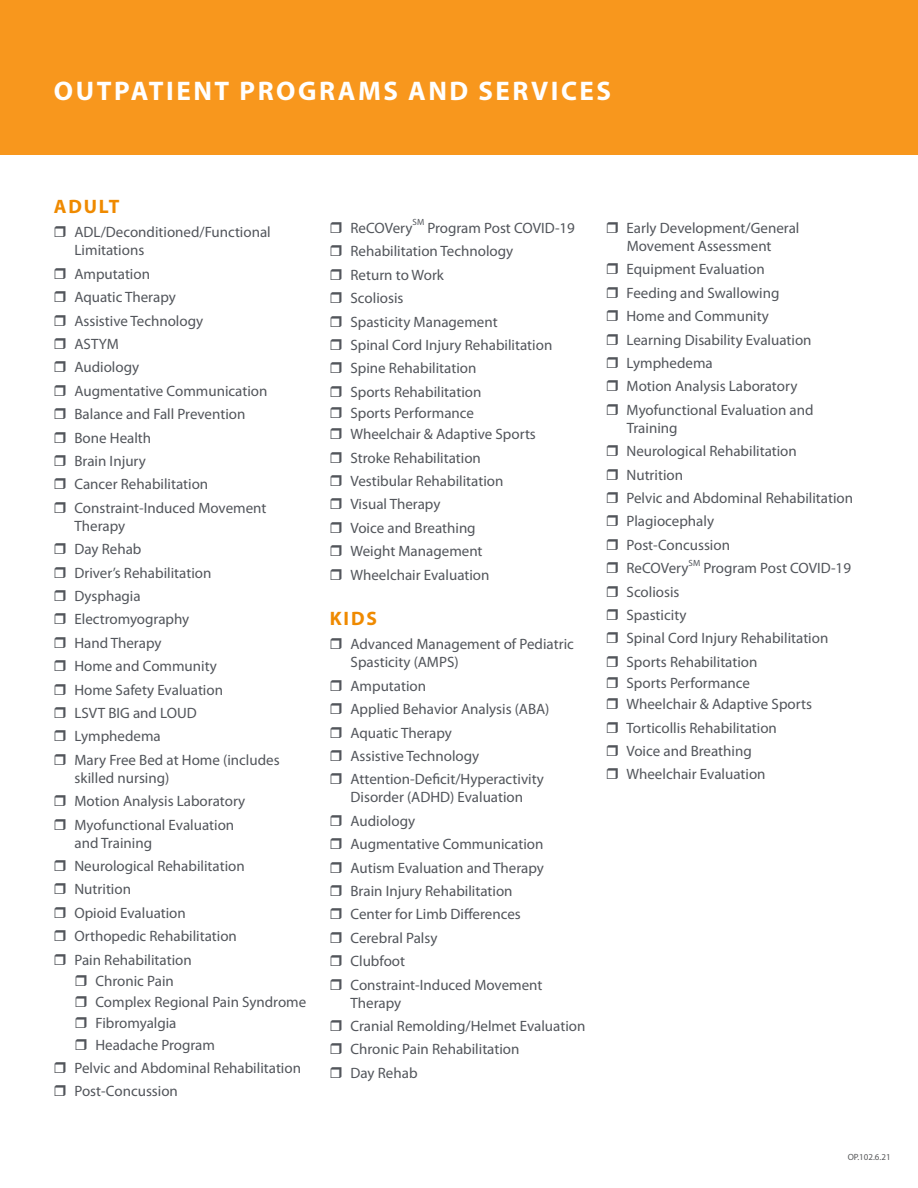
<style>
.page{position:relative;width:918px;height:1188px;background:#fff}
.page>*{position:absolute;margin:0;border:0;box-sizing:border-box;transform-origin:0 0}
.t1{font:700 27px "Myriad Pro";letter-spacing:.095em;color:#fff}
.t2{font:700 19.5px "Myriad Pro";letter-spacing:.095em;color:#ef8a00}
.t3{font:15px/23.4px "Myriad Pro";color:#52555b}
.t4{font:9px "Myriad Pro";color:#58595b}
.t5{font:9px "Myriad Pro";color:#52555b}
</style>
<div class="page">
<div style="left:0;top:0;width:918px;height:154px;background:#f8971d"></div>
<h1 class="t1" style="left:54px;top:73px;width:559px">OUTPATIENT PROGRAMS AND SERVICES</h1>
<h2 class="t2" style="left:54px;top:193px;width:67px">ADULT</h2>
<p class="t3" style="left:74px;top:223px;width:198px;line-height:18px">ADL/Deconditioned/Functional<br>Limitations</p>
<p class="t3" style="left:74px;top:262px;width:195px">Amputation<br>Aquatic Therapy<br>Assistive Technology<br>ASTYM<br>Audiology<br>Augmentative Communication<br>Balance and Fall Prevention<br>Bone Health<br>Brain Injury<br>Cancer Rehabilitation<br>Constraint-Induced Movement</p>
<p class="t3" style="left:74px;top:514px;width:207px">Therapy<br>Day Rehab<br>Driver’s Rehabilitation<br>Dysphagia<br>Electromyography<br>Hand Therapy<br>Home and Community<br>Home Safety Evaluation<br>LSVT BIG and LOUD<br>Lymphedema<br>Mary Free Bed at Home (includes</p>
<p class="t3" style="left:74px;top:766px;width:172px">skilled nursing)<br>Motion Analysis Laboratory<br>Myofunctional Evaluation</p>
<p class="t3" style="left:74px;top:831px;width:172px">and Training<br>Neurological Rehabilitation<br>Nutrition<br>Opioid Evaluation<br>Orthopedic Rehabilitation<br>Pain Rehabilitation</p>
<p class="t3" style="left:95px;top:970px;width:212px;line-height:21.3px">Chronic Pain<br>Complex Regional Pain Syndrome<br>Fibromyalgia<br>Headache Program</p>
<p class="t3" style="left:74px;top:1056px;width:228px">Pelvic and Abdominal Rehabilitation<br>Post-Concussion</p>
<p class="t5" style="left:413px;top:217px;width:13px">SM</p>
<p class="t3" style="left:350px;top:216px;width:226px;text-indent:77px">Program Post COVID-19<br>Rehabilitation Technology<br>Return to Work<br>Scoliosis<br>Spasticity Management<br>Spinal Cord Injury Rehabilitation<br>Spine Rehabilitation<br>Sports Rehabilitation</p>
<p class="t3" style="left:350px;top:402px;width:187px;line-height:21.3px">Sports Performance<br>Wheelchair &amp; Adaptive Sports</p>
<p class="t3" style="left:350px;top:446px;width:154px">Stroke Rehabilitation<br>Vestibular Rehabilitation<br>Visual Therapy<br>Voice and Breathing<br>Weight Management<br>Wheelchair Evaluation</p>
<h2 class="t2" style="left:330px;top:605px;width:49px">KIDS</h2>
<p class="t3" style="left:350px;top:635px;width:225px;line-height:18px">Advanced Management of Pediatric<br>Spasticity (AMPS)</p>
<p class="t3" style="left:350px;top:674px;width:201px">Amputation<br>Applied Behavior Analysis (ABA)<br>Aquatic Therapy<br>Assistive Technology<br>Attention-Deficit/Hyperactivity</p>
<p class="t3" style="left:350px;top:785px;width:195px">Disorder (ADHD) Evaluation<br>Audiology<br>Augmentative Communication<br>Autism Evaluation and Therapy<br>Brain Injury Rehabilitation<br>Center for Limb Differences<br>Cerebral Palsy<br>Clubfoot<br>Constraint-Induced Movement</p>
<p class="t3" style="left:350px;top:991px;width:236px">Therapy<br>Cranial Remolding/Helmet Evaluation<br>Chronic Pain Rehabilitation<br>Day Rehab</p>
<p class="t3" style="left:350px;top:216px;width:64px">ReCOVery</p>
<p class="t3" style="left:627px;top:219px;width:174px;line-height:18px">Early Development/General<br>Movement Assessment</p>
<p class="t3" style="left:627px;top:257px;width:189px">Equipment Evaluation<br>Feeding and Swallowing<br>Home and Community<br>Learning Disability Evaluation<br>Lymphedema<br>Motion Analysis Laboratory<br>Myofunctional Evaluation and</p>
<p class="t3" style="left:627px;top:416px;width:228px">Training<br>Neurological Rehabilitation<br>Nutrition<br>Pelvic and Abdominal Rehabilitation<br>Plagiocephaly<br>Post-Concussion<br>ReCOVery</p>
<p class="t5" style="left:689px;top:557px;width:13px">SM</p>
<p class="t3" style="left:703px;top:556px;width:149px">Program Post COVID-19</p>
<p class="t3" style="left:627px;top:580px;width:203px">Scoliosis<br>Spasticity<br>Spinal Cord Injury Rehabilitation<br>Sports Rehabilitation</p>
<p class="t3" style="left:627px;top:672px;width:187px;line-height:21.3px">Sports Performance<br>Wheelchair &amp; Adaptive Sports</p>
<p class="t3" style="left:627px;top:716px;width:152px">Torticollis Rehabilitation<br>Voice and Breathing<br>Wheelchair Evaluation</p>
<p class="t4" style="left:848px;top:1152px;width:45px">OP.102.6.21</p>
</div>
